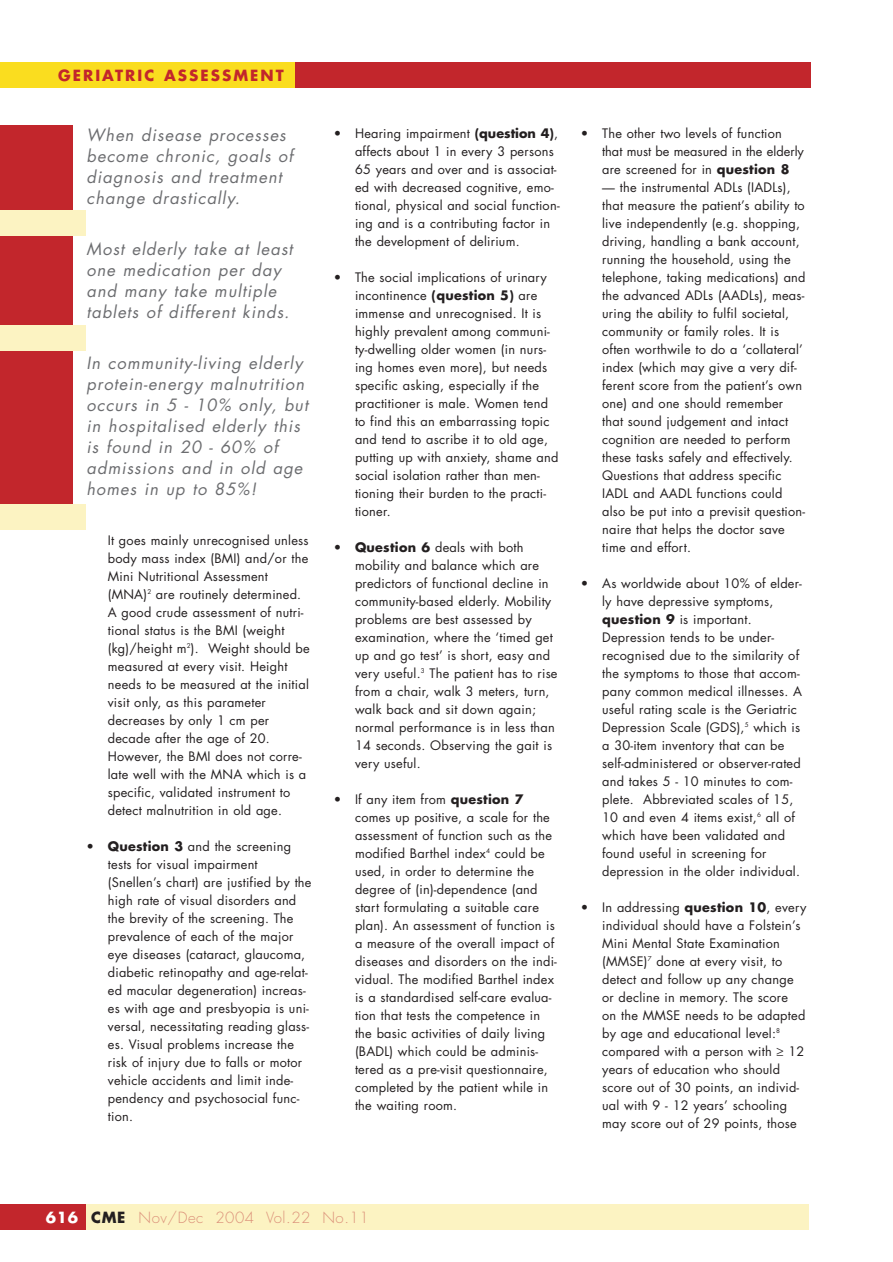
<style>
.page{position:relative;width:893px;height:1262px;background:#fff}
.page>*{position:absolute;margin:0;border:0;box-sizing:border-box;transform-origin:0 0}
.t1{font:italic 16.5px/21px "Futura";letter-spacing:.06em;color:#6c6d70}
.t2{font:300 15px "Futura";letter-spacing:.035em;color:#db9079}
.t3{font:700 15px "Futura";letter-spacing:.135em;color:#c2262c}
.t4{font:12.75px/18px "Futura";letter-spacing:.02em;color:#231f20}
.s1{font-weight:700}
.s2{font-weight:700;color:#fff}
.s3{font-weight:700;color:#231f20}
</style>
<div class="page">
<div style="left:0;top:1204px;width:808px;height:25px;background:#fcf3c2"></div>
<div style="left:0;top:1204px;width:85px;height:25px;background:#c2262c"></div>
<div style="left:0;top:126px;width:72px;height:388px;background:#c2262c"></div>
<div style="left:0;top:210px;width:85px;height:26px;background:#fcf3c2"></div>
<div style="left:0;top:325px;width:85px;height:26px;background:#fcf3c2"></div>
<div style="left:0;top:504px;width:85px;height:25px;background:#fcf3c2"></div>
<div style="left:0;top:62px;width:810px;height:26px;background:#c2262c"></div>
<div style="left:0;top:62px;width:294px;height:26px;background:#fadd1f"></div>
<p class="t3" style="left:58px;top:68px;width:227px">GERIATRIC ASSESSMENT</p>
<p class="t1" style="left:87px;top:126px;width:208px">When disease processes become chronic, goals of diagnosis and treatment change drastically.</p>
<p class="t1" style="left:87px;top:239px;width:207px">Most elderly take at least one medication per day and many take multiple tablets of different kinds.</p>
<p class="t1" style="left:87px;top:353px;width:223px">In community-living elderly protein-energy malnutrition occurs in 5 - 10% only, but in hospitalised elderly this is found in 20 - 60% of admissions and in old age homes in up to 85%!</p>
<p class="t4" style="left:108px;top:532px;width:203px">It goes mainly unrecognised unless body mass index (BMI) and/or the<br>Mini Nutritional Assessment (MNA)<sup>2</sup> are routinely determined.<br>A good crude assessment of nutri&shy;tional status is the BMI (weight (kg)/height m<sup>2</sup>). Weight should be measured at every visit. Height needs to be measured at the initial visit only, as this parameter decreases by only 1 cm per decade after the age of 20.<br>However, the BMI does not corre&shy;late well with the MNA which is a specific, validated instrument to detect malnutrition in old age.</p>
<p class="t4" style="left:108px;top:838px;width:205px;text-indent:-21px">• <span class="s1">Question 3</span> and the screening tests for visual impairment (Snellen’s chart) are justified by the high rate of visual disorders and the brevity of the screening. The prevalence of each of the major eye diseases (cataract, glaucoma, diabetic retinopathy and age-relat&shy;ed macular degeneration) increas&shy;es with age and presbyopia is uni&shy;versal, necessitating reading glass&shy;es. Visual problems increase the risk of injury due to falls or motor vehicle accidents and limit inde&shy;pendency and psychosocial func&shy;tion.</p>
<p class="t4" style="left:355px;top:125px;width:206px;text-indent:-21px">• Hearing impairment <span class="s1">(question 4)</span>, affects about 1 in every 3 persons 65 years and over and is associat&shy;ed with decreased cognitive, emo&shy;tional, physical and social function&shy;ing and is a contributing factor in the development of delirium.</p>
<p class="t4" style="left:355px;top:269px;width:205px;text-indent:-21px">• The social implications of urinary incontinence <span class="s1">(question 5)</span> are immense and unrecognised. It is highly prevalent among communi&shy;ty-dwelling older women (in nurs&shy;ing homes even more), but needs specific asking, especially if the practitioner is male. Women tend to find this an embarrassing topic and tend to ascribe it to old age, putting up with anxiety, shame and social isolation rather than men&shy;tioning their burden to the practi&shy;tioner.</p>
<p class="t4" style="left:355px;top:539px;width:204px;text-indent:-21px">• <span class="s1">Question 6</span> deals with both mobility and balance which are predictors of functional decline in community-based elderly. Mobility problems are best assessed by examination, where the ‘timed get up and go test’ is short, easy and very useful.<sup>3</sup> The patient has to rise from a chair, walk 3 meters, turn, walk back and sit down again; normal performance is in less than<br>14 seconds. Observing the gait is very useful.</p>
<p class="t4" style="left:355px;top:791px;width:203px;text-indent:-21px">• If any item from <span class="s1">question 7 </span>comes up positive, a scale for the assessment of function such as the modified Barthel index<sup>4</sup> could be used, in order to determine the degree of (in)-dependence (and start formulating a suitable care plan). An assessment of function is a measure of the overall impact of diseases and disorders on the indi&shy;vidual. The modified Barthel index is a standardised self-care evalua&shy;tion that tests the competence in the basic activities of daily living (BADL) which could be adminis&shy;tered as a pre-visit questionnaire, completed by the patient while in the waiting room.</p>
<p class="t4" style="left:602px;top:125px;width:203px;text-indent:-21px">• The other two levels of function that must be measured in the elderly are screened for in <span class="s1">question 8</span></p>
<p class="t4" style="left:602px;top:179px;width:205px">— the instrumental ADLs (IADLs), that measure the patient’s ability to live independently (e.g. shopping, driving, handling a bank account, running the household, using the telephone, taking medications) and the advanced ADLs (AADLs), meas&shy;uring the ability to fulfil societal, community or family roles. It is often worthwile to do a ‘collateral’ index (which may give a very dif&shy;ferent score from the patient’s own one) and one should remember that sound judgement and intact cognition are needed to perform these tasks safely and effectively.<br>Questions that address specific IADL and AADL functions could also be put into a previsit question&shy;naire that helps the doctor save time and effort.</p>
<p class="t4" style="left:602px;top:575px;width:201px;text-indent:-21px">• As worldwide about 10% of elder&shy;ly have depressive symptoms, <span class="s1">question 9</span> is important.<br>Depression tends to be under&shy;recognised due to the similarity of the symptoms to those that accom&shy;pany common medical illnesses. A useful rating scale is the Geriatric<br>Depression Scale (GDS),<sup>5</sup> which is a 30-item inventory that can be self-administered or observer-rated and takes 5 - 10 minutes to com&shy;plete. Abbreviated scales of 15,<br>10 and even 4 items exist,<sup>6</sup> all of which have been validated and found useful in screening for depression in the older individual.</p>
<p class="t4" style="left:602px;top:899px;width:206px;text-indent:-21px">• In addressing <span class="s1">question 10</span>, every individual should have a Folstein’s<br>Mini Mental State Examination (MMSE)<sup>7</sup> done at every visit, to detect and follow up any change or decline in memory. The score<br>on the MMSE needs to be adapted by age and educational level:<sup>8 </sup>compared with a person with ≥ 12 years of education who should score out of 30 points, an individ&shy;ual with 9 - 12 years’ schooling may score out of 29 points, those</p>
<p class="t2" style="left:46px;top:1210px;width:324px"><span class="s2">616</span> <span class="s3">CME</span> Nov/Dec 2004 Vol.22 No.11</p>
</div>
